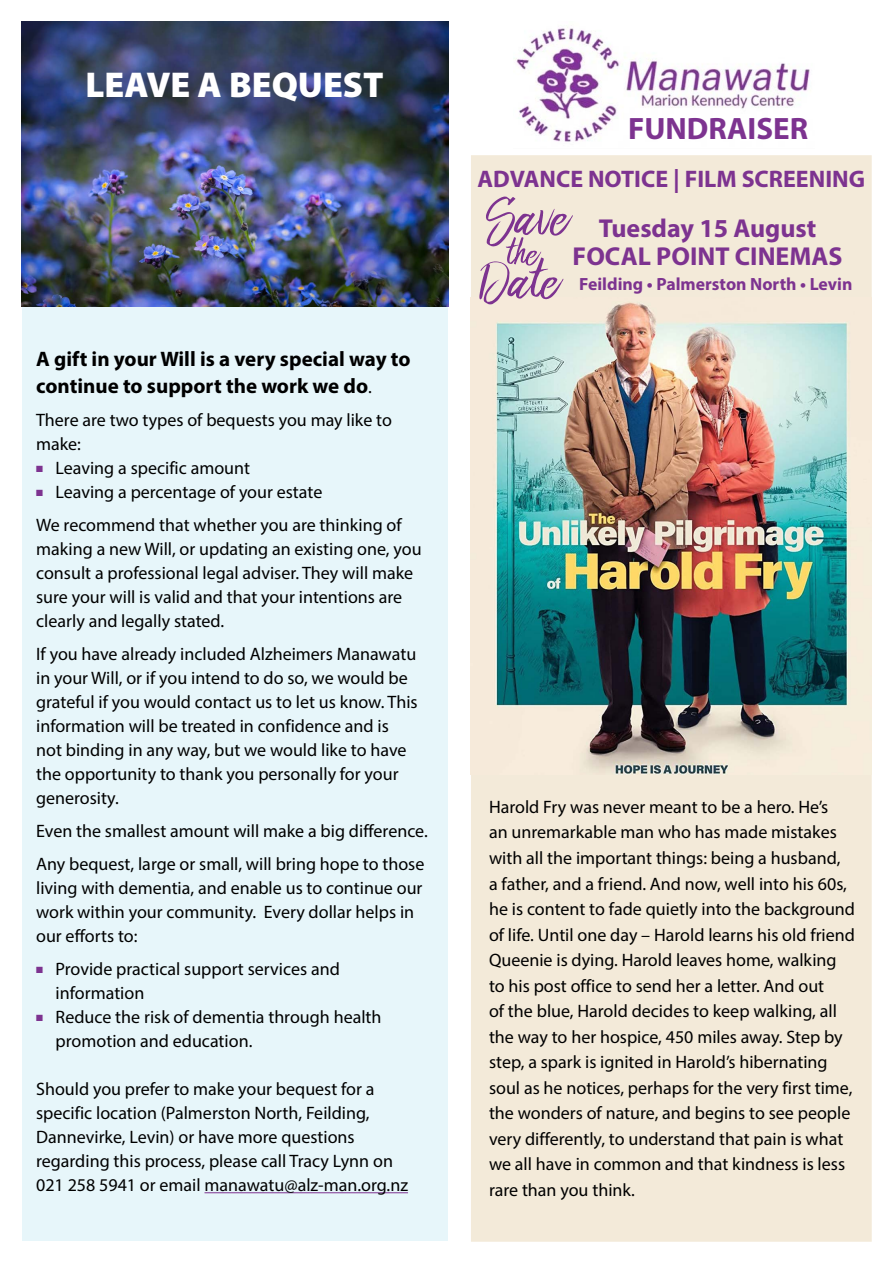
<style>
.page{position:relative;width:893px;height:1263px;background:#fff}
.page>*{position:absolute;margin:0;border:0;box-sizing:border-box;transform-origin:0 0}
.t1{font:900 36px "Myriad Pro";color:#fff}
.t2{font:700 31.05px "Myriad Pro";color:#7d3390}
.t3{font:700 25.95px/27.8px "Myriad Pro";color:#7d3390;text-align:center}
.t4{font:700 24px "Myriad Pro";color:#7d3390}
.t5{font:700 21px/27px "Myriad Pro";color:#000}
.t6{font:18px/24px "Myriad Pro";color:#000}
.t7{font:700 17.7px "Myriad Pro";color:#7d3390}
.s1{font-weight:400;font-size:18px}
.s2{color:#7d3390}
</style>
<div class="page">
<div style="left:22px;top:305px;width:425px;height:936px;background:#e7f6fa"></div>
<hr style="left:204px;top:1192px;width:204px;height:1px;background:#7d3390">
<img style="left:21px;top:21px;width:428px;height:286px">
<div style="left:471px;top:155px;width:401px;height:1087px;background:#f3ead9"></div>
<img style="left:516px;top:27px;width:294px;height:115px">
<img style="left:470px;top:298px;width:402px;height:477px">
<svg style="left:479px;top:196px;width:94px;height:108px"></svg>
<h1 class="t1" style="left:86px;top:65px;width:300px">LEAVE A BEQUEST</h1>
<p class="t5" style="left:36px;top:345px;width:376px">A gift in your Will is a very special way to continue to support the work we do<span class="s1">.</span></p>
<p class="t6" style="left:36px;top:408px;width:357px">There are two types of bequests you may like to make:</p>
<p class="t6" style="left:36px;top:456px;width:215px"><span class="s2">■</span> Leaving a specific amount</p>
<p class="t6" style="left:36px;top:475px;width:367px;line-height:33px"><span class="s2">■</span> Leaving a percentage of your estate<br>We recommend that whether you are thinking of</p>
<p class="t6" style="left:36px;top:536px;width:387px">making a new Will, or updating an existing one, you consult a professional legal adviser. They will make sure your will is valid and that your intentions are clearly and legally stated.</p>
<p class="t6" style="left:36px;top:641px;width:383px">If you have already included Alzheimers Manawatu in your Will, or if you intend to do so, we would be grateful if you would contact us to let us know. This information will be treated in confidence and is not binding in any way, but we would like to have the opportunity to thank you personally for your generosity.</p>
<p class="t6" style="left:36px;top:814px;width:393px;line-height:33px">Even the smallest amount will make a big difference.<br>Any bequest, large or small, will bring hope to those</p>
<p class="t6" style="left:36px;top:875px;width:388px">living with dementia, and enable us to continue our work within your community. Every dollar helps in our efforts to:</p>
<p class="t6" style="left:56px;top:957px;width:286px;text-indent:-20px"><span class="s2">■</span> Provide practical support services and information</p>
<p class="t6" style="left:56px;top:1005px;width:327px;text-indent:-20px"><span class="s2">■</span> Reduce the risk of dementia through health promotion and education.</p>
<p class="t6" style="left:36px;top:1077px;width:373px">Should you prefer to make your bequest for a specific location (Palmerston North, Feilding, Dannevirke, Levin) or have more questions regarding this process, please call Tracy Lynn on 021 258 5941 or email manawatu@alz-man.org.nz</p>
<h2 class="t2" style="left:628px;top:109px;width:182px">FUNDRAISER</h2>
<h3 class="t4" style="left:478px;top:163px;width:389px">ADVANCE NOTICE | FILM SCREENING</h3>
<h3 class="t3" style="left:573px;top:214px;width:271px">Tuesday 15 August<br>FOCAL POINT CINEMAS</h3>
<p class="t7" style="left:579px;top:272px;width:275px">Feilding • Palmerston North • Levin</p>
<p class="t6" style="left:489px;top:794px;width:368px;line-height:25.5px">Harold Fry was never meant to be a hero. He’s<br>an unremarkable man who has made mistakes with all the important things: being a husband,<br>a father, and a friend. And now, well into his 60s, he is content to fade quietly into the background of life. Until one day – Harold learns his old friend Queenie is dying. Harold leaves home, walking to his post office to send her a letter. And out<br>of the blue, Harold decides to keep walking, all the way to her hospice, 450 miles away. Step by step, a spark is ignited in Harold’s hibernating soul as he notices, perhaps for the very first time, the wonders of nature, and begins to see people very differently, to understand that pain is what we all have in common and that kindness is less rare than you think.</p>
</div>
